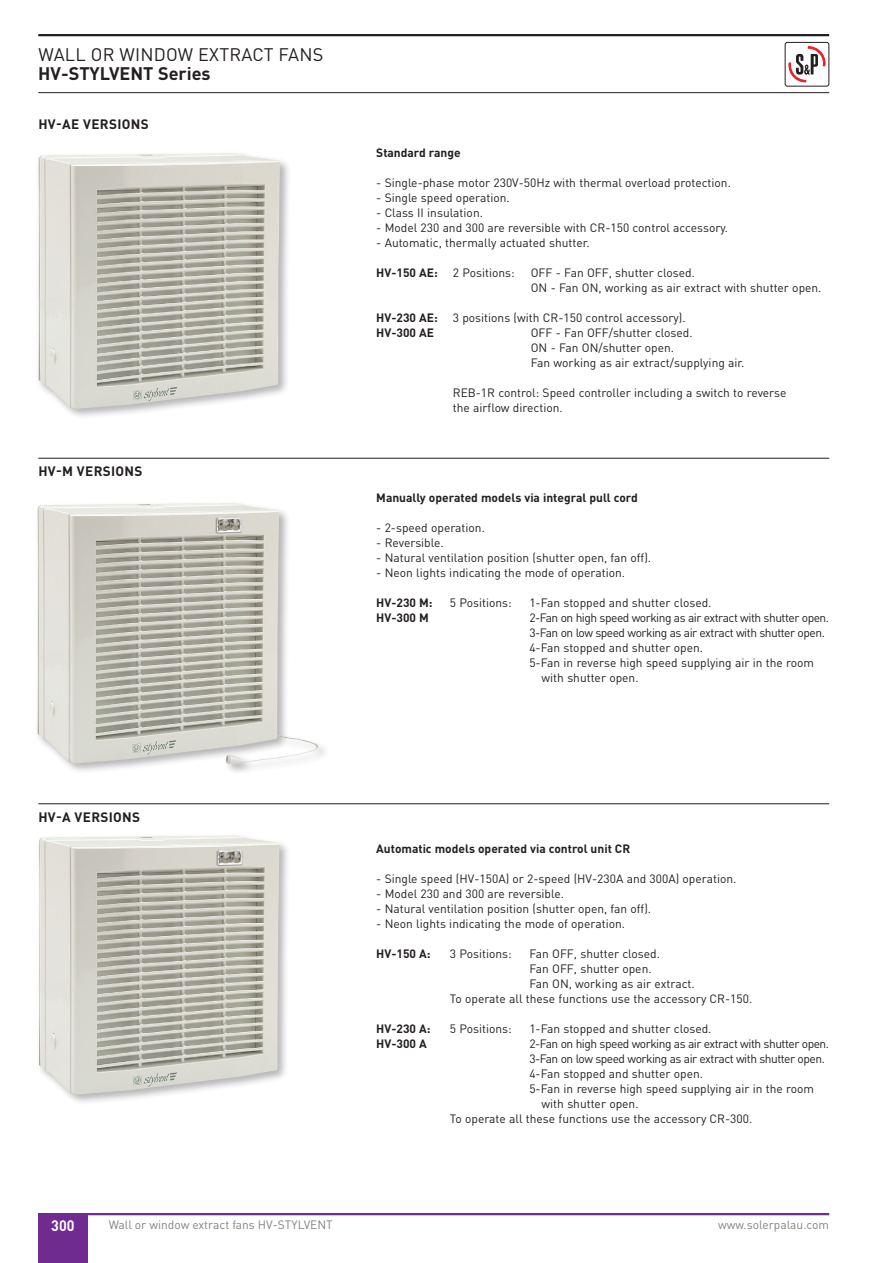
<style>
.page{position:relative;width:893px;height:1263px;background:#fff}
.page>*{position:absolute;margin:0;border:0;box-sizing:border-box;transform-origin:0 0}
.t1{font:18px "DIN Pro";letter-spacing:.01em;color:#231f20}
.t2{font:700 18px "DIN Pro";color:#231f20}
.t3{font:700 15px "DIN Pro";color:#fff;scale:.95 1}
.t4{font:700 13.5px "DIN Pro";letter-spacing:.025em;color:#231f20}
.t5{font:12px/15px "DIN Pro";color:#231f20}
.t6{font:12px "DIN Pro";letter-spacing:-.04em;color:#231f20}
.t7{font:700 12px "DIN Pro";color:#231f20}
.t8{font:12px "DIN Pro";color:#808285}
.s1{font-weight:700}
</style>
<div class="page">
<div style="left:38px;top:1214px;width:49px;height:49px;background:#702b91"></div>
<hr style="left:38px;top:34px;width:791px;height:2px;background:#231f20">
<hr style="left:38px;top:92px;width:791px;height:1px;background:#231f20">
<svg style="left:788px;top:47px;width:38px;height:36px"></svg>
<div style="left:785px;top:42px;width:44px;height:44px;border:1px solid #231f20;border-radius:2px"></div>
<hr style="left:38px;top:1213px;width:791px;height:2px;background:#702b91">
<div style="left:36px;top:151px;width:256px;height:269px;background:#231f20;opacity:.33"></div>
<img style="left:38px;top:153px;width:242px;height:256px">
<div style="left:36px;top:833px;width:255px;height:273px;background:#231f20;opacity:.33"></div>
<img style="left:39px;top:836px;width:241px;height:259px">
<hr style="left:38px;top:458px;width:791px;height:1px;background:#231f20">
<hr style="left:38px;top:803px;width:791px;height:1px;background:#231f20">
<div style="left:35px;top:501px;width:295px;height:275px;background:#231f20;opacity:.33"></div>
<img style="left:37px;top:503px;width:281px;height:261px">
<h1 class="t1" style="left:38px;top:42px;width:286px">WALL OR WINDOW EXTRACT FANS</h1>
<h1 class="t2" style="left:38px;top:61px;width:174px">HV-STYLVENT Series</h1>
<p class="t4" style="left:38px;top:115px;width:112px">HV-AE VERSIONS</p>
<p class="t4" style="left:38px;top:462px;width:106px">HV-M VERSIONS</p>
<p class="t4" style="left:38px;top:808px;width:103px">HV-A VERSIONS</p>
<p class="t7" style="left:376px;top:145px;width:86px">Standard range</p>
<p class="t5" style="left:376px;top:175px;width:356px">- Single-phase motor 230V-50Hz with thermal overload protection.</p>
<p class="t5" style="left:376px;top:190px;width:135px">- Single speed operation.</p>
<p class="t5" style="left:376px;top:205px;width:108px">- Class II insulation.</p>
<p class="t5" style="left:376px;top:220px;width:353px">- Model 230 and 300 are reversible with CR-150 control accessory.</p>
<p class="t5" style="left:376px;top:235px;width:215px">- Automatic, thermally actuated shutter.</p>
<p class="t5" style="left:376px;top:265px;width:140px"><span class="s1">HV-150 AE:</span> 2 Positions:</p>
<p class="t5" style="left:531px;top:265px;width:292px">OFF - Fan OFF, shutter closed.<br>ON - Fan ON, working as air extract with shutter open.</p>
<p class="t5" style="left:376px;top:310px;width:311px"><span class="s1">HV-230 AE:</span> 3 positions (with CR-150 control accessory).<br><span class="s1">HV-300 AE</span></p>
<p class="t5" style="left:531px;top:325px;width:215px">OFF - Fan OFF/shutter closed.<br>ON - Fan ON/shutter open.<br>Fan working as air extract/supplying air.</p>
<p class="t5" style="left:453px;top:385px;width:335px">REB-1R control: Speed controller including a switch to reverse the airflow direction.</p>
<p class="t7" style="left:376px;top:489px;width:263px">Manually operated models via integral pull cord</p>
<p class="t5" style="left:376px;top:520px;width:110px">- 2-speed operation.</p>
<p class="t5" style="left:376px;top:535px;width:69px">- Reversible.</p>
<p class="t5" style="left:376px;top:550px;width:276px">- Natural ventilation position (shutter open, fan off).</p>
<p class="t5" style="left:376px;top:565px;width:250px">- Neon lights indicating the mode of operation.</p>
<p class="t7" style="left:376px;top:594px;width:58px">HV-230 M:</p>
<p class="t5" style="left:450px;top:595px;width:63px">5 Positions:</p>
<p class="t5" style="left:529px;top:595px;width:184px">1-Fan stopped and shutter closed.</p>
<p class="t7" style="left:376px;top:609px;width:54px">HV-300 M</p>
<p class="t6" style="left:529px;top:609px;width:301px">2-Fan on high speed working as air extract with shutter open.</p>
<p class="t6" style="left:529px;top:624px;width:297px">3-Fan on low speed working as air extract with shutter open.</p>
<p class="t5" style="left:529px;top:640px;width:175px">4-Fan stopped and shutter open.</p>
<p class="t5" style="left:529px;top:655px;width:286px">5-Fan in reverse high speed supplying air in the room</p>
<p class="t5" style="left:542px;top:670px;width:98px">with shutter open.</p>
<p class="t7" style="left:376px;top:841px;width:255px">Automatic models operated via control unit CR</p>
<p class="t5" style="left:376px;top:871px;width:362px">- Single speed (HV-150A) or 2-speed (HV-230A and 300A) operation.</p>
<p class="t5" style="left:376px;top:886px;width:189px">- Model 230 and 300 are reversible.</p>
<p class="t5" style="left:376px;top:901px;width:276px">- Natural ventilation position (shutter open, fan off).</p>
<p class="t5" style="left:376px;top:916px;width:250px">- Neon lights indicating the mode of operation.</p>
<p class="t7" style="left:376px;top:946px;width:56px">HV-150 A:</p>
<p class="t5" style="left:450px;top:946px;width:63px">3 Positions:</p>
<p class="t5" style="left:529px;top:946px;width:132px">Fan OFF, shutter closed.</p>
<p class="t5" style="left:529px;top:961px;width:124px">Fan OFF, shutter open.</p>
<p class="t5" style="left:529px;top:976px;width:167px">Fan ON, working as air extract.</p>
<p class="t5" style="left:450px;top:991px;width:304px">To operate all these functions use the accessory CR-150.</p>
<p class="t7" style="left:376px;top:1021px;width:56px">HV-230 A:</p>
<p class="t5" style="left:450px;top:1021px;width:63px">5 Positions:</p>
<p class="t5" style="left:529px;top:1021px;width:184px">1-Fan stopped and shutter closed.</p>
<p class="t7" style="left:376px;top:1036px;width:52px">HV-300 A</p>
<p class="t6" style="left:529px;top:1036px;width:301px">2-Fan on high speed working as air extract with shutter open.</p>
<p class="t6" style="left:529px;top:1051px;width:297px">3-Fan on low speed working as air extract with shutter open.</p>
<p class="t5" style="left:529px;top:1066px;width:175px">4-Fan stopped and shutter open.</p>
<p class="t5" style="left:529px;top:1081px;width:286px">5-Fan in reverse high speed supplying air in the room</p>
<p class="t5" style="left:542px;top:1096px;width:98px">with shutter open.</p>
<p class="t5" style="left:450px;top:1111px;width:304px">To operate all these functions use the accessory CR-300.</p>
<p class="t3" style="left:51px;top:1215px;width:26px">300</p>
<p class="t8" style="left:109px;top:1216px;width:226px">Wall or window extract fans HV-STYLVENT</p>
<p class="t8" style="left:718px;top:1216px;width:112px">www.solerpalau.com</p>
</div>
